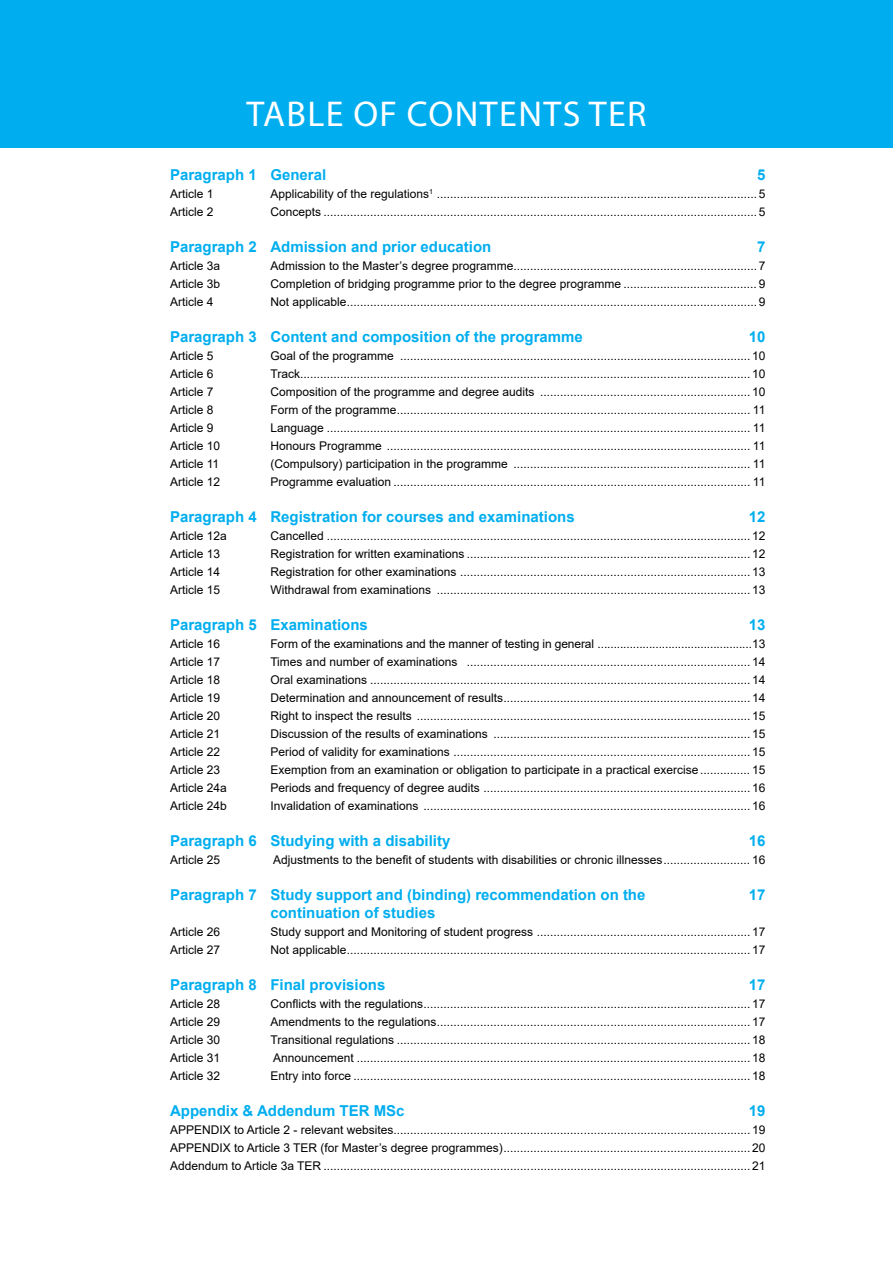
<style>
.page{position:relative;width:893px;height:1263px;background:#fff}
.page>*{position:absolute;margin:0;border:0;box-sizing:border-box;transform-origin:0 0}
.t1{font:36px "Myriad Pro";letter-spacing:.04em;color:#fff}
.t2{font:700 15px "Arial";color:#00aeef}
.t3{font:12px/18px "Arial";color:#000;text-align:justify}
</style>
<div class="page">
<div style="left:0;top:0;width:893px;height:147px;background:#00aeef"></div>
<h1 class="t1" style="left:246px;top:92px;width:402px">TABLE OF CONTENTS TER</h1>
<p class="t2" style="left:170px;top:164px;width:158px">Paragraph 1 General</p>
<p class="t2" style="left:757px;top:164px;width:10px">5</p>
<p class="t3" style="left:170px;top:185px;width:45px">Article 1</p>
<p class="t3" style="left:270px;top:185px;width:496px">Applicability of the regulations<sup>1</sup> ................................................................................................5</p>
<p class="t3" style="left:170px;top:203px;width:45px">Article 2</p>
<p class="t3" style="left:270px;top:203px;width:496px">Concepts .................................................................................................................................. 5</p>
<p class="t2" style="left:170px;top:236px;width:323px">Paragraph 2 Admission and prior education</p>
<p class="t2" style="left:757px;top:236px;width:10px">7</p>
<p class="t3" style="left:170px;top:257px;width:52px">Article 3a</p>
<p class="t3" style="left:270px;top:257px;width:496px">Admission to the Master’s degree programme......................................................................... 7</p>
<p class="t3" style="left:170px;top:275px;width:52px">Article 3b</p>
<p class="t3" style="left:270px;top:275px;width:496px">Completion of bridging programme prior to the degree programme ........................................ 9</p>
<p class="t3" style="left:170px;top:293px;width:45px">Article 4</p>
<p class="t3" style="left:270px;top:293px;width:496px">Not applicable........................................................................................................................... 9</p>
<p class="t2" style="left:170px;top:326px;width:414px">Paragraph 3 Content and composition of the programme</p>
<p class="t2" style="left:749px;top:326px;width:18px">10</p>
<p class="t3" style="left:170px;top:347px;width:45px">Article 5</p>
<p class="t3" style="left:270px;top:347px;width:496px">Goal of the programme .........................................................................................................10</p>
<p class="t3" style="left:170px;top:365px;width:45px">Article 6</p>
<p class="t3" style="left:270px;top:365px;width:496px">Track....................................................................................................................................... 10</p>
<p class="t3" style="left:170px;top:383px;width:45px">Article 7</p>
<p class="t3" style="left:270px;top:383px;width:496px">Composition of the programme and degree audits ............................................................... 10</p>
<p class="t3" style="left:170px;top:401px;width:45px">Article 8</p>
<p class="t3" style="left:270px;top:401px;width:496px">Form of the programme.......................................................................................................... 11</p>
<p class="t3" style="left:170px;top:419px;width:45px">Article 9</p>
<p class="t3" style="left:270px;top:419px;width:496px">Language ............................................................................................................................... 11</p>
<p class="t3" style="left:170px;top:437px;width:52px">Article 10</p>
<p class="t3" style="left:270px;top:437px;width:496px">Honours Programme ............................................................................................................. 11</p>
<p class="t3" style="left:170px;top:455px;width:51px">Article 11</p>
<p class="t3" style="left:270px;top:455px;width:496px">(Compulsory) participation in the programme ....................................................................... 11</p>
<p class="t3" style="left:170px;top:473px;width:52px">Article 12</p>
<p class="t3" style="left:270px;top:473px;width:496px">Programme evaluation ........................................................................................................... 11</p>
<p class="t2" style="left:170px;top:506px;width:406px">Paragraph 4 Registration for courses and examinations</p>
<p class="t2" style="left:749px;top:506px;width:18px">12</p>
<p class="t3" style="left:170px;top:527px;width:58px">Article 12a</p>
<p class="t3" style="left:270px;top:527px;width:496px">Cancelled ............................................................................................................................... 12</p>
<p class="t3" style="left:170px;top:545px;width:52px">Article 13</p>
<p class="t3" style="left:270px;top:545px;width:496px">Registration for written examinations .....................................................................................12</p>
<p class="t3" style="left:170px;top:563px;width:52px">Article 14</p>
<p class="t3" style="left:270px;top:563px;width:496px">Registration for other examinations .......................................................................................13</p>
<p class="t3" style="left:170px;top:581px;width:52px">Article 15</p>
<p class="t3" style="left:270px;top:581px;width:496px">Withdrawal from examinations ..............................................................................................13</p>
<p class="t2" style="left:170px;top:614px;width:199px">Paragraph 5 Examinations</p>
<p class="t2" style="left:749px;top:614px;width:18px">13</p>
<p class="t3" style="left:170px;top:635px;width:52px">Article 16</p>
<p class="t3" style="left:270px;top:635px;width:496px">Form of the examinations and the manner of testing in general ................................................13</p>
<p class="t3" style="left:170px;top:653px;width:52px">Article 17</p>
<p class="t3" style="left:270px;top:653px;width:496px">Times and number of examinations .....................................................................................14</p>
<p class="t3" style="left:170px;top:671px;width:52px">Article 18</p>
<p class="t3" style="left:270px;top:671px;width:496px">Oral examinations ..................................................................................................................14</p>
<p class="t3" style="left:170px;top:689px;width:52px">Article 19</p>
<p class="t3" style="left:270px;top:689px;width:496px">Determination and announcement of results..........................................................................14</p>
<p class="t3" style="left:170px;top:707px;width:52px">Article 20</p>
<p class="t3" style="left:270px;top:707px;width:496px">Right to inspect the results ....................................................................................................15</p>
<p class="t3" style="left:170px;top:725px;width:52px">Article 21</p>
<p class="t3" style="left:270px;top:725px;width:496px">Discussion of the results of examinations .............................................................................15</p>
<p class="t3" style="left:170px;top:743px;width:52px">Article 22</p>
<p class="t3" style="left:270px;top:743px;width:496px">Period of validity for examinations .........................................................................................15</p>
<p class="t3" style="left:170px;top:761px;width:52px">Article 23</p>
<p class="t3" style="left:270px;top:761px;width:496px">Exemption from an examination or obligation to participate in a practical exercise............... 15</p>
<p class="t3" style="left:170px;top:779px;width:58px">Article 24a</p>
<p class="t3" style="left:270px;top:779px;width:496px">Periods and frequency of degree audits ................................................................................16</p>
<p class="t3" style="left:170px;top:797px;width:58px">Article 24b</p>
<p class="t3" style="left:270px;top:797px;width:496px">Invalidation of examinations ..................................................................................................16</p>
<p class="t2" style="left:170px;top:830px;width:282px">Paragraph 6 Studying with a disability</p>
<p class="t2" style="left:749px;top:830px;width:18px">16</p>
<p class="t3" style="left:170px;top:851px;width:52px">Article 25</p>
<p class="t3" style="left:273px;top:851px;width:494px">Adjustments to the benefit of students with disabilities or chronic illnesses.......................... 16</p>
<p class="t2" style="left:170px;top:884px;width:477px">Paragraph 7 Study support and (binding) recommendation on the</p>
<p class="t2" style="left:749px;top:884px;width:18px">17</p>
<p class="t2" style="left:270px;top:902px;width:166px">continuation of studies</p>
<p class="t3" style="left:170px;top:923px;width:52px">Article 26</p>
<p class="t3" style="left:270px;top:923px;width:496px">Study support and Monitoring of student progress ................................................................ 17</p>
<p class="t3" style="left:170px;top:941px;width:52px">Article 27</p>
<p class="t3" style="left:270px;top:941px;width:496px">Not applicable......................................................................................................................... 17</p>
<p class="t2" style="left:170px;top:974px;width:217px">Paragraph 8 Final provisions</p>
<p class="t2" style="left:749px;top:974px;width:18px">17</p>
<p class="t3" style="left:170px;top:995px;width:52px">Article 28</p>
<p class="t3" style="left:270px;top:995px;width:496px">Conflicts with the regulations..................................................................................................17</p>
<p class="t3" style="left:170px;top:1013px;width:52px">Article 29</p>
<p class="t3" style="left:270px;top:1013px;width:496px">Amendments to the regulations..............................................................................................17</p>
<p class="t3" style="left:170px;top:1031px;width:52px">Article 30</p>
<p class="t3" style="left:270px;top:1031px;width:496px">Transitional regulations ..........................................................................................................18</p>
<p class="t3" style="left:170px;top:1049px;width:52px">Article 31</p>
<p class="t3" style="left:273px;top:1049px;width:494px">Announcement ...................................................................................................................... 18</p>
<p class="t3" style="left:170px;top:1067px;width:52px">Article 32</p>
<p class="t3" style="left:270px;top:1067px;width:496px">Entry into force ....................................................................................................................... 18</p>
<p class="t2" style="left:170px;top:1100px;width:236px">Appendix &amp; Addendum TER MSc</p>
<p class="t2" style="left:749px;top:1100px;width:18px">19</p>
<p class="t3" style="left:170px;top:1121px;width:597px">APPENDIX to Article 2 - relevant websites...........................................................................................................19<br>APPENDIX to Article 3 TER (for Master’s degree programmes).......................................................................... 20<br>Addendum to Article 3a TER ................................................................................................................................21</p>
</div>
